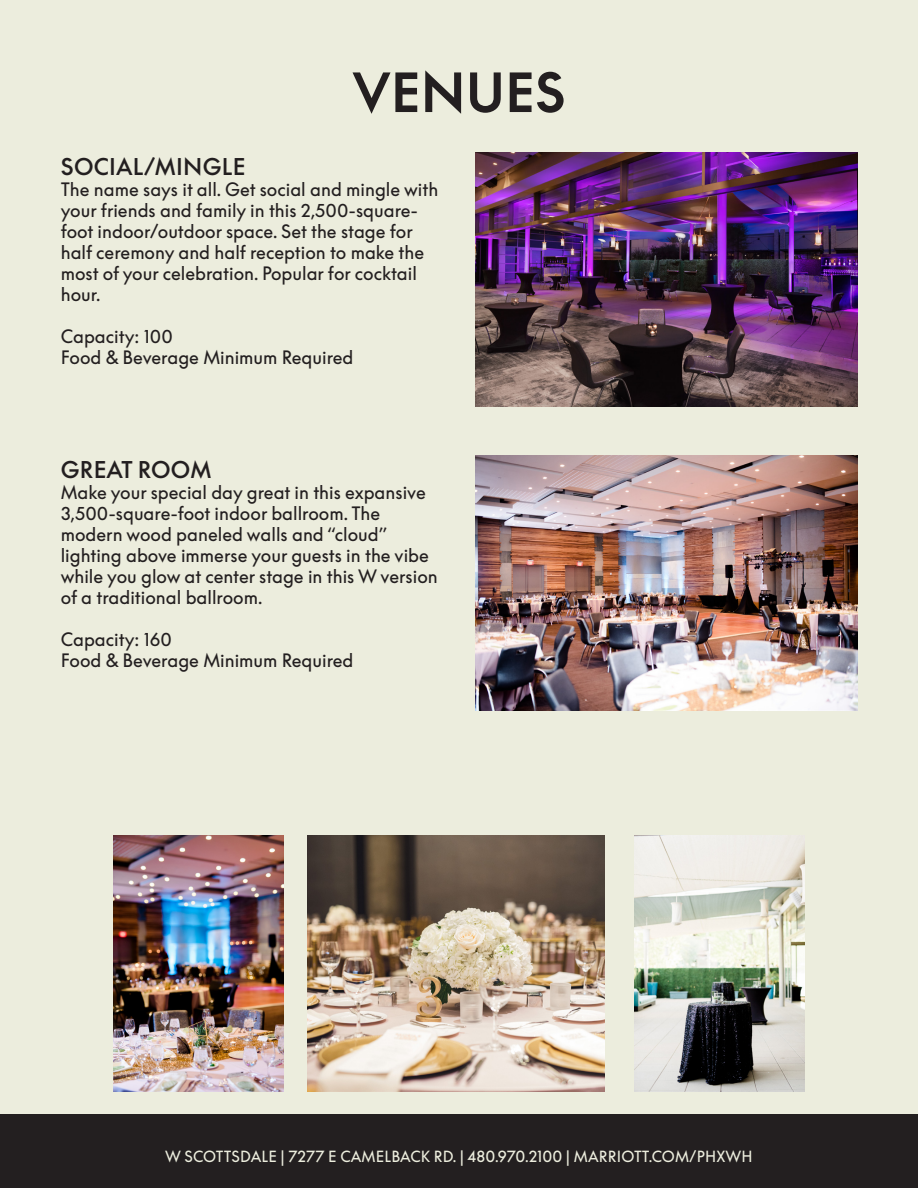
<style>
.page{position:relative;width:918px;height:1188px;background:#fff}
.page>*{position:absolute;margin:0;border:0;box-sizing:border-box;transform-origin:0 0}
.t1{font:600 52.5px "W Supreme";letter-spacing:.01em;color:#231f20}
.t2{font:500 22.5px "W Supreme";letter-spacing:.01em;color:#231f20}
.t3{font:18px/21px "W Supreme";color:#231f20}
.t4{font:15px "W Supreme";letter-spacing:.01em;color:#eceddd}
</style>
<div class="page">
<div style="left:0;top:0;width:918px;height:1115px;background:#eceddd"></div>
<div style="left:0;top:1115px;width:918px;height:73px;background:#231f20"></div>
<img style="left:476px;top:153px;width:381px;height:254px">
<img style="left:476px;top:456px;width:381px;height:254px">
<img style="left:307px;top:836px;width:297px;height:256px">
<img style="left:113px;top:836px;width:171px;height:256px">
<img style="left:634px;top:836px;width:171px;height:256px">
<p class="t1" style="left:353px;top:63px;width:214px">VENUES</p>
<p class="t2" style="left:61px;top:154px;width:186px">SOCIAL/MINGLE</p>
<p class="t3" style="left:61px;top:179px;width:379px">The name says it all. Get social and mingle with your friends and family in this 2,500-square&shy;foot indoor/outdoor space. Set the stage for half ceremony and half reception to make the most of your celebration. Popular for cocktail hour.</p>
<p class="t3" style="left:61px;top:326px;width:114px">Capacity: 100</p>
<p class="t3" style="left:61px;top:347px;width:294px">Food &amp; Beverage Minimum Required</p>
<p class="t2" style="left:61px;top:457px;width:152px">GREAT ROOM</p>
<p class="t3" style="left:61px;top:482px;width:379px">Make your special day great in this expansive 3,500-square-foot indoor ballroom. The modern wood paneled walls and “cloud” lighting above immerse your guests in the vibe while you glow at center stage in this W version of a traditional ballroom.</p>
<p class="t3" style="left:61px;top:629px;width:113px">Capacity: 160</p>
<p class="t3" style="left:61px;top:650px;width:294px">Food &amp; Beverage Minimum Required</p>
<p class="t4" style="left:165px;top:1148px;width:589px">W SCOTTSDALE | 7277 E CAMELBACK RD. | 480.970.2100 | MARRIOTT.COM/PHXWH</p>
</div>
